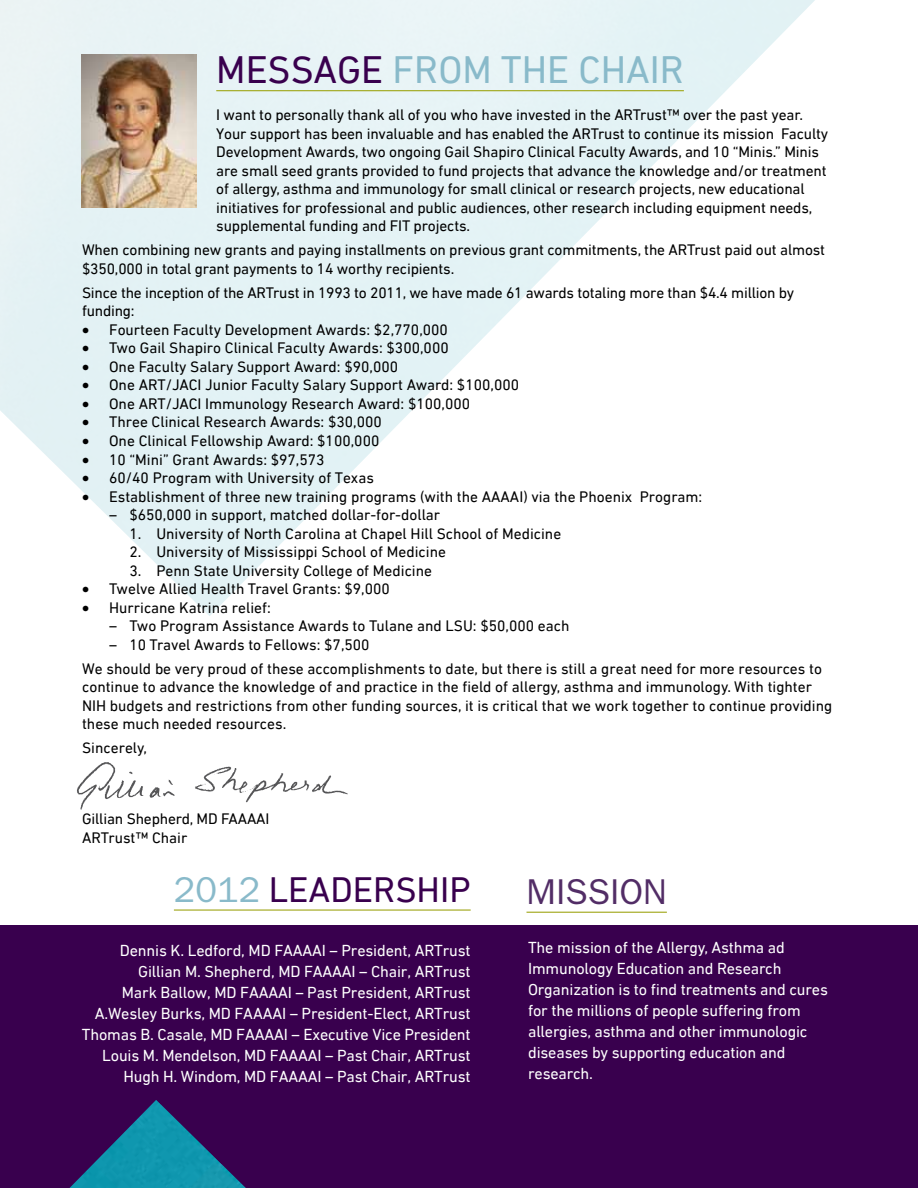
<style>
.page{position:relative;width:918px;height:1188px;background:#fff}
.page>*{position:absolute;margin:0;border:0;box-sizing:border-box;transform-origin:0 0}
.t1{font:39px "DIN Next LT Pro";color:#89baca}
.t2{font:36px "DIN Next LT Pro";color:#39004e}
.t3{font:36px "Franklin Gothic";color:#522d66}
.t4{font:16.2px/21px "DIN Next LT Pro";letter-spacing:-.01em;color:#fff;text-align:right}
.t5{font:15.45px/18.6px "DIN Next LT Pro";color:#000}
.s1{color:#39004e}
.s2{font-family:"Franklin Gothic";color:#89baca}
</style>
<div class="page">
<div style="left:0;top:925px;width:918px;height:263px;background:#39004e"></div>
<img style="left:70px;top:1100px;width:176px;height:88px">
<hr style="left:216px;top:90px;width:468px;height:1px;background:#9fa617">
<hr style="left:174px;top:909px;width:297px;height:2px;background:#9fa617">
<hr style="left:527px;top:912px;width:140px;height:1px;background:#9fa617">
<img style="left:81px;top:54px;width:115px;height:154px">
<img style="left:77px;top:762px;width:271px;height:48px">
<h1 class="t1" style="left:216px;top:47px;width:469px"><span class="s1">message</span> FROM THE CHAIR</h1>
<p class="t5" style="left:216px;top:105px;width:613px">I want to personally thank all of you who have invested in the ARTrust™ over the past year.<br>Your support has been invaluable and has enabled the ARTrust to continue its mission Faculty Development Awards, two ongoing Gail Shapiro Clinical Faculty Awards, and 10 “M inis.” M inis are small seed grants provided to fund projects that advance the knowledge and/or treatment of allergy, asthma and immunology for small clinical or research projects, new educational initiatives for professional and public audiences, other research including equipment needs, supplemental funding and FIT projects.</p>
<p class="t5" style="left:82px;top:240px;width:745px">When combining new grants and paying installments on previous grant commitments, the ARTrust paid out almost $350,000 in total grant payments to 14 worthy recipients.</p>
<p class="t5" style="left:82px;top:283px;width:714px">Since the inception of the ARTrust in 1993 to 2011, we have made 61 awards totaling more than $4.4 million by funding:</p>
<p class="t5" style="left:82px;top:320px;width:367px">• Fourteen Faculty Development Awards: $2,770,000</p>
<p class="t5" style="left:82px;top:339px;width:368px">• Two Gail Shapiro Clinical Faculty Awards: $300,000</p>
<p class="t5" style="left:82px;top:357px;width:318px">• One Faculty Salary Support Award: $90,000</p>
<p class="t5" style="left:82px;top:376px;width:439px">• One ART/JACI Junior Faculty Salary Support Award: $100,000</p>
<p class="t5" style="left:82px;top:394px;width:390px">• One ART/JACI Immunology Research Award: $100,000</p>
<p class="t5" style="left:82px;top:413px;width:301px">• Three Clinical Research Awards: $30,000</p>
<p class="t5" style="left:82px;top:431px;width:299px">• One Clinical Fellowship Award: $100,000</p>
<p class="t5" style="left:82px;top:450px;width:244px">• 10 “Mini” Grant Awards: $97,573</p>
<p class="t5" style="left:82px;top:468px;width:293px">• 60/40 Program with University of Texas</p>
<p class="t5" style="left:82px;top:487px;width:622px">• Establishment of three new training programs (with the AAAAI) via the Phoenix Program:</p>
<p class="t5" style="left:109px;top:505px;width:333px">– $650,000 in support, matched dollar-for-dollar</p>
<p class="t5" style="left:129px;top:524px;width:433px">1. University of North Carolina at Chapel Hill School of Medicine</p>
<p class="t5" style="left:129px;top:542px;width:318px">2. University of M ississippi School of Medicine</p>
<p class="t5" style="left:129px;top:561px;width:304px">3. Penn State University College of Medicine</p>
<p class="t5" style="left:82px;top:580px;width:309px">• Twelve Allied Health Travel Grants: $9,000</p>
<p class="t5" style="left:82px;top:598px;width:190px">• Hurricane Katrina relief:</p>
<p class="t5" style="left:109px;top:617px;width:462px">– Two Program Assistance Awards to Tulane and LSU: $50,000 each</p>
<p class="t5" style="left:82px;top:632px;width:741px;line-height:24px;text-indent:27px">– 10 Travel Awards to Fellows: $7,500<br>We should be very proud of these accomplishments to date, but there is still a great need for more resources to</p>
<p class="t5" style="left:82px;top:678px;width:752px">continue to advance the knowledge of and practice in the field of allergy, asthma and immunology. With tighter<br>NIH budgets and restrictions from other funding sources, it is critical that we work together to continue providing these much needed resources.</p>
<p class="t5" style="left:82px;top:739px;width:66px">Sincerely,</p>
<p class="t5" style="left:82px;top:810px;width:189px">Gillian Shepherd, M D FAAAAI<br>ARTrust™ Chair</p>
<h2 class="t2" style="left:174px;top:869px;width:298px"><span class="s2">2012</span> LEADERSHIP</h2>
<h2 class="t3" style="left:527px;top:871px;width:142px">MISSION</h2>
<p class="t4" style="left:82px;top:940px;width:390px">Dennis K. Ledford, M D FAAAAI – President, ARTrust Gillian M. Shepherd, M D FAAAAI – Chair, ARTrust<br>M ark Ballow, M D FAAAAI – Past President, ARTrust A.Wesley Burks, M D FAAAAI – President-Elect, ARTrust Thomas B. Casale, M D FAAAAI – Executive Vice President Louis M . Mendelson, M D FAAAAI – Past Chair, ARTrust Hugh H. Windom, M D FAAAAI – Past Chair, ARTrust</p>
<p class="t4" style="left:528px;top:937px;width:301px;text-align:left">The mission of the Allergy, Asthma ad Immunology Education and Research Organization is to find treatments and cures for the millions of people suffering from allergies, asthma and other immunologic diseases by supporting education and research.</p>
</div>
